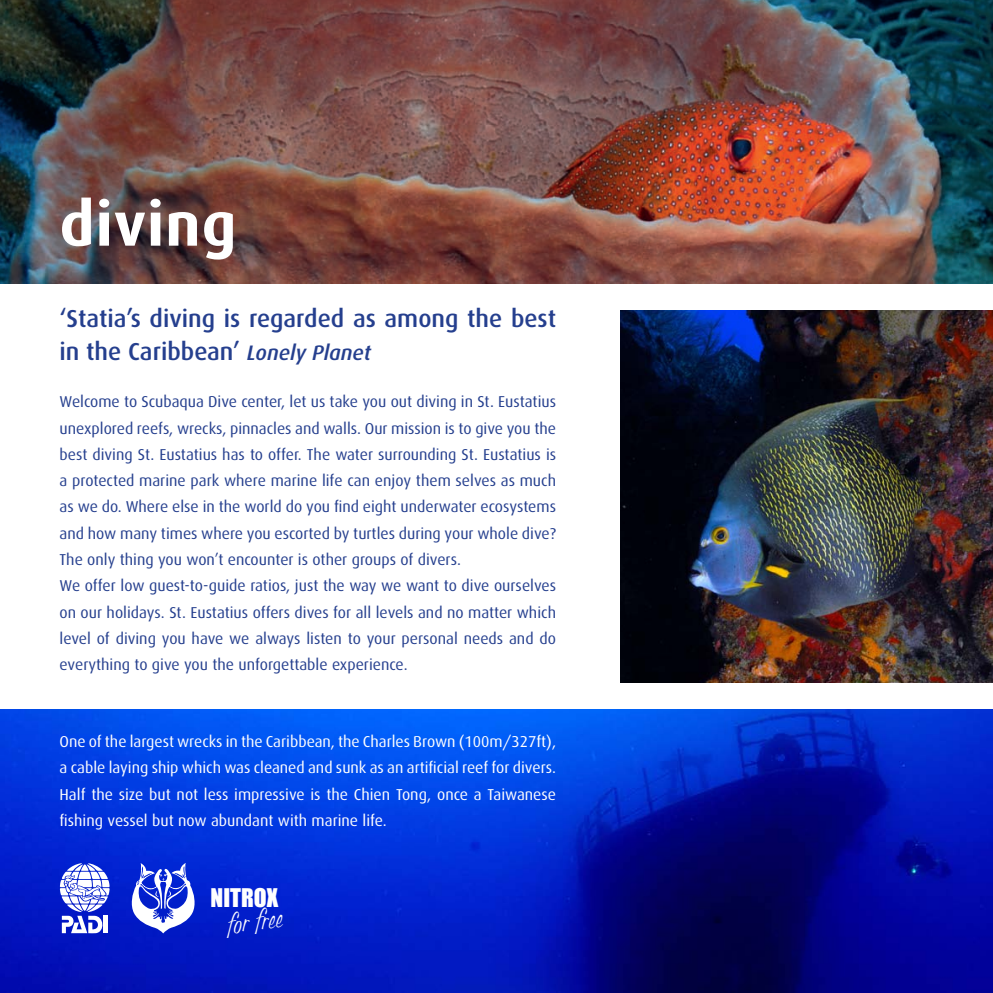
<style>
.page{position:relative;width:993px;height:993px;background:#fff}
.page>*{position:absolute;margin:0;border:0;box-sizing:border-box;transform-origin:0 0}
.t1{font:700 61.25px "Dax";letter-spacing:.02em;color:#fff}
.t2{font:italic 29.05px "Cg Trophy";color:#fff}
.t3{font:500 24.5px/33.2px "Dax";color:#253f8e}
.t4{font:23.62px "Impact";color:#fff}
.t5{font:15.75px/26.2px "Dax";color:#253f8e;text-align:justify}
.t6{font:15.75px/26.2px "Dax";color:#fff;text-align:justify}
.s1{font-style:italic;font-size:21px}
</style>
<div class="page">
<img style="left:0;top:0;width:992px;height:283px">
<img style="left:0;top:709px;width:992px;height:283px">
<svg style="left:130px;top:862px;width:66px;height:71px"></svg>
<svg style="left:60px;top:862px;width:50px;height:71px"></svg>
<div style="left:103px;top:915px;width:5px;height:17px;background:#fff"></div>
<img style="left:620px;top:310px;width:372px;height:372px">
<p class="t1" style="left:25px;top:164px;width:304px">duikschool</p>
<p class="t1" style="left:60px;top:190px;width:178px">diving</p>
<p class="t3" style="left:60px;top:302px;width:498px">‘Statia’s diving is regarded as among the best in the Caribbean’ <span class="s1">Lonely Planet</span></p>
<p class="t5" style="left:60px;top:389px;width:498px">Welcome to Scubaqua Dive center, let us take you out diving in St. Eustatius unexplored reefs, wrecks, pinnacles and walls. Our mission is to give you the best diving St. Eustatius has to offer. The water surrounding St. Eustatius is a protected marine park where marine life can enjoy them selves as much as we do. Where else in the world do you find eight underwater ecosystems and how many times where you escorted by turtles during your whole dive?<br>The only thing you won’t encounter is other groups of divers.</p>
<p class="t5" style="left:60px;top:572px;width:498px">We offer low guest-to-guide ratios, just the way we want to dive ourselves on our holidays. St. Eustatius offers dives for all levels and no matter which level of diving you have we always listen to your personal needs and do everything to give you the unforgettable experience.</p>
<p class="t6" style="left:60px;top:728px;width:498px">One of the largest wrecks in the Caribbean, the Charles Brown (100m/327ft), a cable laying ship which was cleaned and sunk as an artificial reef for divers.<br>Half the size but not less impressive is the Chien Tong, once a Taiwanese fishing vessel but now abundant with marine life.</p>
<p class="t4" style="left:210px;top:879px;width:69px">NITROX</p>
<p class="t2" style="left:225px;top:908px;width:57px;rotate:-8deg">for free</p>
</div>
